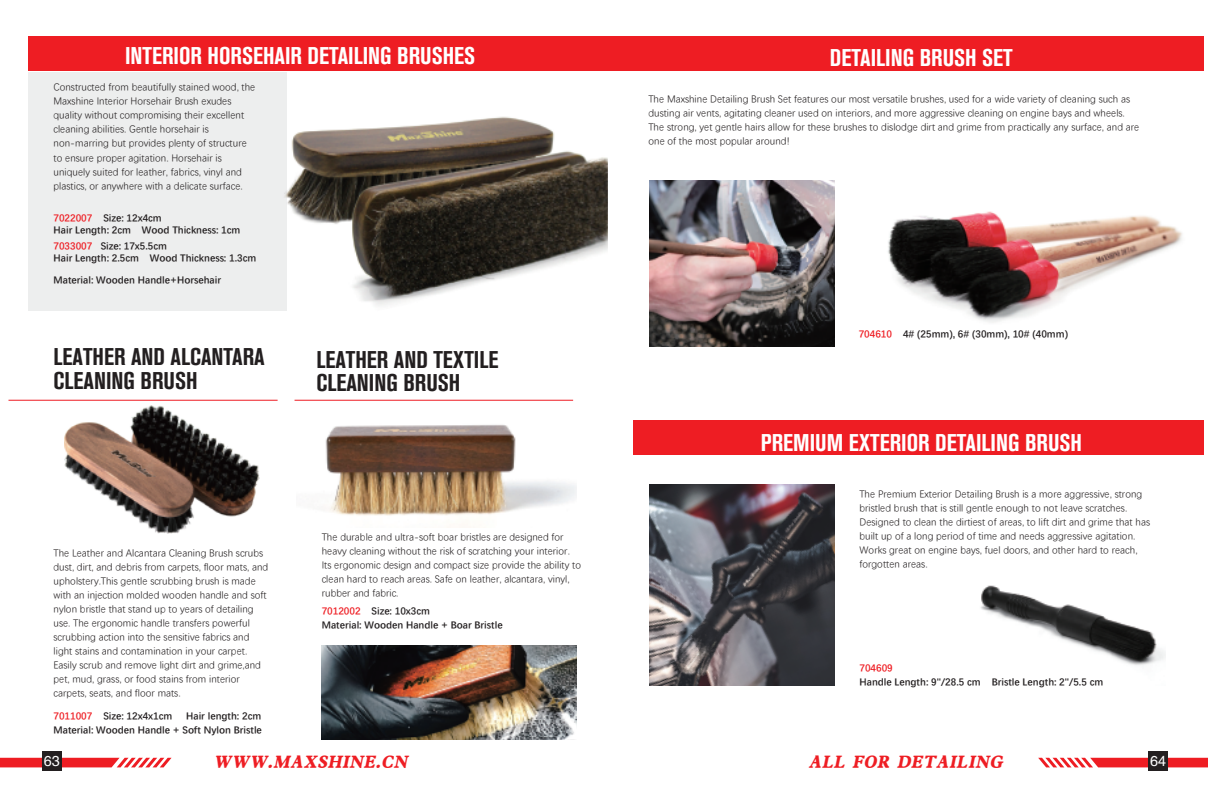
<style>
.page{position:relative;width:1208px;height:797px;background:#fff}
.page>*{position:absolute;margin:0;border:0;box-sizing:border-box;transform-origin:0 0}
.t1{font:24px "Akzidenz Grotesk BQ Bd Cnd Alt";color:#fff}
.t2{font:24px/24.1px "Akzidenz Grotesk BQ Bd Cnd Alt";color:#231f20}
.t3{font:italic 19.9px "DFP Li Jin Hei W8";color:#ee1d23}
.t4{font:14.4px "FZHTJW GB1 0";color:#fff}
.t5{font:10px/14px "Deng Xian";color:#231f20}
.t6{font:700 10px/14.1px "Deng Xian";color:#231f20}
.t7{font:700 10px "Deng Xian";color:#ee1d23}
.s1{color:#ee1d23}
</style>
<div class="page">
<img style="left:981px;top:585px;width:184px;height:81px">
<img style="left:888px;top:211px;width:294px;height:112px">
<div style="left:605px;top:36px;width:599px;height:35px;background:#ee1d23"></div>
<div style="left:633px;top:420px;width:571px;height:35px;background:#ee1d23"></div>
<img style="left:649px;top:484px;width:185px;height:201px">
<img style="left:649px;top:180px;width:185px;height:167px">
<img style="left:286px;top:111px;width:322px;height:200px">
<div style="left:28px;top:72px;width:258px;height:239px;background:#edeeee"></div>
<div style="left:28px;top:36px;width:576px;height:35px;background:#ee1d23"></div>
<img style="left:65px;top:405px;width:194px;height:128px">
<img style="left:110px;top:451px;width:46px;height:25px">
<hr style="left:9px;top:400px;width:269px;height:1px;background:#ee1d23">
<svg style="left:1038px;top:757px;width:170px;height:10px"></svg>
<div style="left:1148px;top:750px;width:20px;height:20px;background:#231f20"></div>
<svg style="left:0;top:757px;width:171px;height:10px;background:#f25559"></svg>
<div style="left:42px;top:750px;width:20px;height:20px;background:#231f20"></div>
<img style="left:322px;top:645px;width:255px;height:94px">
<hr style="left:294px;top:400px;width:279px;height:1px;background:#ee1d23">
<img style="left:325px;top:424px;width:251px;height:92px">
<h1 class="t1" style="left:125px;top:41px;width:352px">INTERIOR HORSEHAIR DETAILING BRUSHES</h1>
<p class="t5" style="left:54px;top:80px;width:203px">Constructed from beautifully stained wood, the Maxshine Interior Horsehair Brush exudes quality without compromising their excellent cleaning abilities. Gentle horsehair is non-marring but provides plenty of structure to ensure proper agitation. Horsehair is uniquely suited for leather, fabrics, vinyl and plastics, or anywhere with a delicate surface.</p>
<p class="t6" style="left:54px;top:211px;width:188px;line-height:12px"><span class="s1">7022007</span> Size: 12x4cm<br>Hair Length: 2cm Wood Thickness: 1cm</p>
<p class="t6" style="left:54px;top:239px;width:204px;line-height:12px"><span class="s1">7033007</span> Size: 17x5.5cm<br>Hair Length: 2.5cm Wood Thickness: 1.3cm</p>
<p class="t6" style="left:54px;top:272px;width:169px">Material: Wooden Handle+Horsehair</p>
<h1 class="t2" style="left:54px;top:345px;width:213px">LEATHER AND ALCANTARA<br>CLEANING BRUSH</h1>
<h1 class="t2" style="left:316px;top:348px;width:183px;line-height:23px">LEATHER AND TEXTILE<br>CLEANING BRUSH</h1>
<p class="t5" style="left:54px;top:545px;width:216px">The Leather and Alcantara Cleaning Brush scrubs dust, dirt, and debris from carpets, floor mats, and upholstery.This gentle scrubbing brush is made with an injection molded wooden handle and soft nylon bristle that stand up to years of detailing use. The ergonomic handle transfers powerful scrubbing action into the sensitive fabrics and light stains and contamination in your carpet.<br>Easily scrub and remove light dirt and grime,and pet, mud, grass, or food stains from interior carpets, seats, and floor mats.</p>
<p class="t6" style="left:54px;top:708px;width:120px"><span class="s1">7011007</span> Size: 12x4x1cm</p>
<p class="t6" style="left:54px;top:708px;width:210px;text-align:right">Hair length: 2cm<br>Material: Wooden Handle + Soft Nylon Bristle</p>
<p class="t5" style="left:322px;top:529px;width:261px">The durable and ultra-soft boar bristles are designed for heavy cleaning without the risk of scratching your interior.<br>Its ergonomic design and compact size provide the ability to clean hard to reach areas. Safe on leather, alcantara, vinyl, rubber and fabric.</p>
<p class="t6" style="left:322px;top:603px;width:182px"><span class="s1">7012002</span> Size: 10x3cm<br>Material: Wooden Handle + Boar Bristle</p>
<h1 class="t1" style="left:830px;top:43px;width:184px">DETAILING BRUSH SET</h1>
<p class="t5" style="left:648px;top:91px;width:492px">The Maxshine Detailing Brush Set features our most versatile brushes, used for a wide variety of cleaning such as dusting air vents, agitating cleaner used on interiors, and more aggressive cleaning on engine bays and wheels.<br>The strong, yet gentle hairs allow for these brushes to dislodge dirt and grime from practically any surface, and are one of the most popular around!</p>
<p class="t6" style="left:858px;top:326px;width:211px"><span class="s1">704610</span> 4# (25mm), 6# (30mm), 10# (40mm)</p>
<h1 class="t1" style="left:760px;top:428px;width:323px">PREMIUM EXTERIOR DETAILING BRUSH</h1>
<p class="t5" style="left:859px;top:486px;width:292px">The Premium Exterior Detailing Brush is a more aggressive, strong bristled brush that is still gentle enough to not leave scratches.<br>Designed to clean the dirtiest of areas, to lift dirt and grime that has built up of a long period of time and needs aggressive agitation.<br>Works great on engine bays, fuel doors, and other hard to reach, forgotten areas.</p>
<p class="t7" style="left:859px;top:661px;width:35px">704609</p>
<p class="t6" style="left:859px;top:674px;width:245px">Handle Length: 9"/28.5 cm Bristle Length: 2"/5.5 cm</p>
<h3 class="t4" style="left:44px;top:753px;width:18px">63</h3>
<h2 class="t3" style="left:213px;top:750px;width:200px">WWW.MAXSHINE.CN</h2>
<h2 class="t3" style="left:808px;top:750px;width:200px">ALL FOR DETAILING</h2>
<h3 class="t4" style="left:1150px;top:753px;width:18px">64</h3>
</div>
